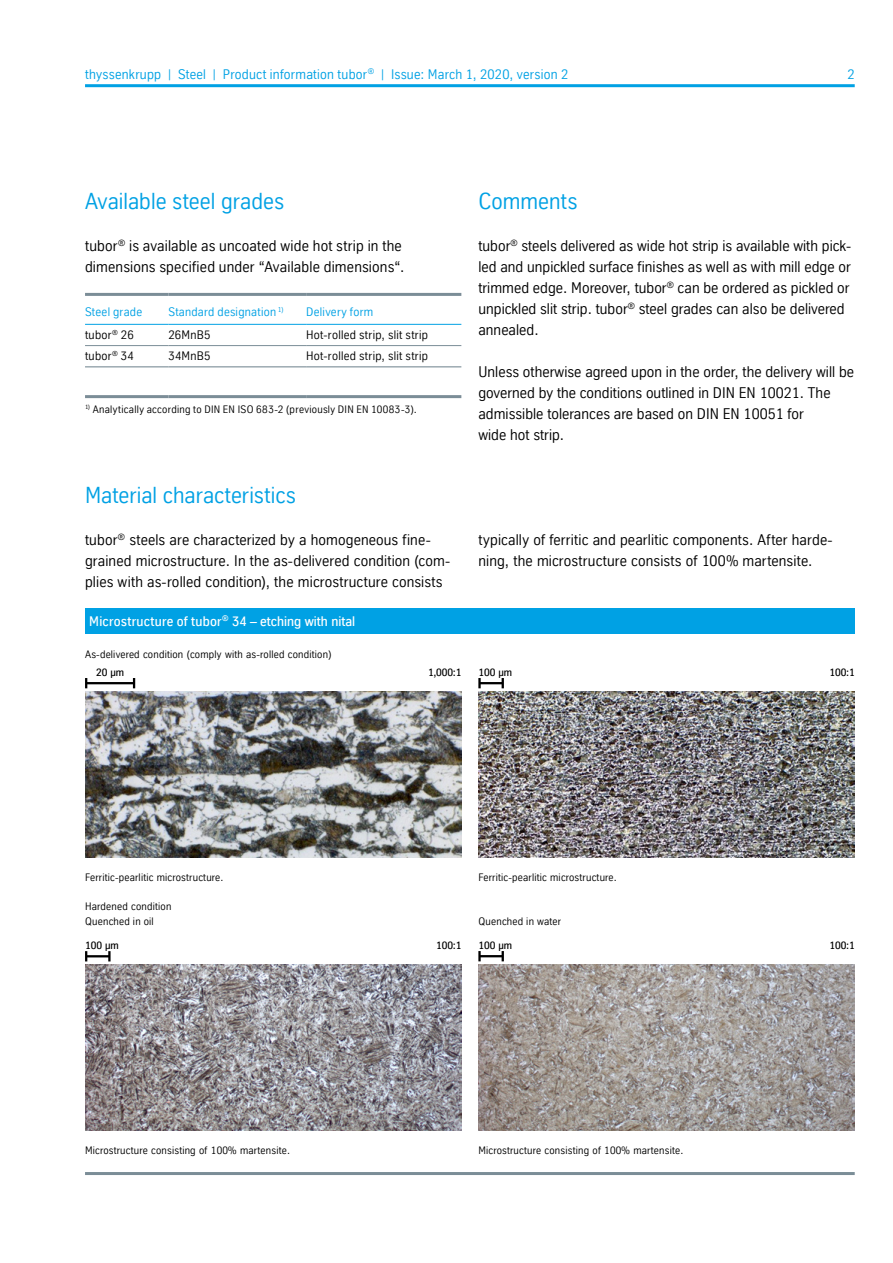
<style>
.page{position:relative;width:893px;height:1263px;background:#fff}
.page>*{position:absolute;margin:0;border:0;box-sizing:border-box;transform-origin:0 0}
.t1{font:22.5px "TK Type";letter-spacing:.005em;color:#00a1e4}
.t2{font:15px/21px "TK Type";letter-spacing:.005em;color:#000}
.t3{font:13.5px "TK Type";letter-spacing:.015em;color:#00a1e4}
.t4{font:500 13.5px "TK Type";letter-spacing:.015em;color:#fff}
.t5{font:12px "TK Type";letter-spacing:.02em;color:#000}
.t6{font:12px "TK Type";letter-spacing:.02em;color:#00a1e4}
.t7{font:10.5px/15px "TK Type";letter-spacing:.02em;color:#000}
.t8{font:500 10.5px "TK Type";color:#000}
</style>
<div class="page">
<svg style="left:85px;top:292px;width:377px;height:55px"></svg>
<hr style="left:85px;top:395px;width:83px;height:3px;background:#7b8d97">
<hr style="left:168px;top:395px;width:138px;height:3px;background:#7b8d97">
<hr style="left:306px;top:395px;width:155px;height:3px;background:#7b8d97">
<hr style="left:85px;top:293px;width:83px;height:3px;background:#7b8d97">
<hr style="left:168px;top:293px;width:138px;height:3px;background:#7b8d97">
<hr style="left:306px;top:293px;width:155px;height:3px;background:#7b8d97">
<hr style="left:85px;top:324px;width:83px;height:1px;background:#00a1e4">
<hr style="left:168px;top:324px;width:138px;height:1px;background:#00a1e4">
<hr style="left:306px;top:324px;width:155px;height:1px;background:#00a1e4">
<hr style="left:85px;top:345px;width:83px;height:1px;background:#7b8d97">
<hr style="left:168px;top:345px;width:138px;height:1px;background:#7b8d97">
<hr style="left:306px;top:345px;width:155px;height:1px;background:#7b8d97">
<hr style="left:85px;top:366px;width:83px;height:1px;background:#7b8d97">
<hr style="left:168px;top:366px;width:138px;height:1px;background:#7b8d97">
<hr style="left:306px;top:366px;width:155px;height:1px;background:#7b8d97">
<div style="left:85px;top:608px;width:770px;height:25px;background:#00a1e4"></div>
<hr style="left:85px;top:1172px;width:770px;height:3px;background:#7b8d97">
<img style="left:85px;top:692px;width:376px;height:165px">
<hr style="left:86px;top:682px;width:48px;height:2px;background:#000">
<svg style="left:85px;top:678px;width:2px;height:10px"></svg>
<svg style="left:133px;top:678px;width:2px;height:10px"></svg>
<img style="left:478px;top:692px;width:377px;height:165px">
<hr style="left:479px;top:682px;width:24px;height:2px;background:#000">
<svg style="left:478px;top:678px;width:3px;height:10px"></svg>
<svg style="left:502px;top:678px;width:2px;height:10px"></svg>
<img style="left:85px;top:965px;width:376px;height:165px">
<img style="left:478px;top:965px;width:377px;height:165px">
<hr style="left:479px;top:955px;width:24px;height:2px;background:#000">
<svg style="left:478px;top:951px;width:3px;height:10px"></svg>
<svg style="left:502px;top:951px;width:2px;height:10px"></svg>
<hr style="left:86px;top:955px;width:23px;height:2px;background:#000">
<svg style="left:85px;top:951px;width:2px;height:10px"></svg>
<svg style="left:108px;top:951px;width:3px;height:10px"></svg>
<hr style="left:85px;top:84px;width:770px;height:3px;background:#00a1e4">
<p class="t3" style="left:85px;top:66px;width:485px">thyssenkrupp | Steel | Product information tubor<sup>®</sup> | Issue: March 1, 2020, version 2</p>
<p class="t3" style="left:847px;top:66px;width:9px">2</p>
<h1 class="t1" style="left:85px;top:188px;width:200px">Available steel grades</h1>
<p class="t2" style="left:85px;top:235px;width:321px">tubor<sup>®</sup> is available as uncoated wide hot strip in the dimensions specified under “Available dimensions“.</p>
<p class="t6" style="left:85px;top:305px;width:59px">Steel grade</p>
<p class="t6" style="left:168px;top:305px;width:117px">Standard designation <sup>1)</sup></p>
<p class="t6" style="left:306px;top:305px;width:69px">Delivery form</p>
<p class="t5" style="left:85px;top:328px;width:50px">tubor<sup>®</sup> 26</p>
<p class="t5" style="left:168px;top:328px;width:44px">26MnB5</p>
<p class="t5" style="left:306px;top:328px;width:123px">Hot-rolled strip, slit strip</p>
<p class="t5" style="left:85px;top:350px;width:50px">tubor<sup>®</sup> 34</p>
<p class="t5" style="left:168px;top:350px;width:44px">34MnB5</p>
<p class="t5" style="left:306px;top:350px;width:123px">Hot-rolled strip, slit strip</p>
<p class="t7" style="left:85px;top:402px;width:333px"><sup>1)</sup> Analytically according to DIN EN ISO 683-2 (previously DIN EN 10083-3).</p>
<h1 class="t1" style="left:85px;top:482px;width:212px">Material characteristics</h1>
<p class="t2" style="left:85px;top:529px;width:367px">tubor<sup>®</sup> steels are characterized by a homogeneous fine&shy;grained microstructure. In the as-delivered condition (com&shy;plies with as-rolled condition), the microstructure consists</p>
<p class="t4" style="left:89px;top:613px;width:267px">Microstructure of tubor<sup>®</sup> 34 – etching with nital</p>
<p class="t7" style="left:85px;top:646px;width:248px">As-delivered condition (comply with as-rolled condition)</p>
<p class="t8" style="left:96px;top:666px;width:30px">20 µm</p>
<p class="t8" style="left:428px;top:666px;width:35px">1,000:1</p>
<h1 class="t1" style="left:478px;top:188px;width:101px">Comments</h1>
<p class="t2" style="left:478px;top:235px;width:374px">tubor<sup>®</sup> steels delivered as wide hot strip is available with pick&shy;led and unpickled surface finishes as well as with mill edge or trimmed edge. Moreover, tubor<sup>®</sup> can be ordered as pickled or unpickled slit strip. tubor<sup>®</sup> steel grades can also be delivered annealed.</p>
<p class="t2" style="left:478px;top:361px;width:377px">Unless otherwise agreed upon in the order, the delivery will be governed by the conditions outlined in DIN EN 10021. The admissible tolerances are based on DIN EN 10051 for<br>wide hot strip.</p>
<p class="t2" style="left:478px;top:529px;width:356px">typically of ferritic and pearlitic components. After harde&shy;ning, the microstructure consists of 100% martensite.</p>
<p class="t8" style="left:478px;top:666px;width:35px">100 µm</p>
<p class="t8" style="left:829px;top:666px;width:27px">100:1</p>
<p class="t7" style="left:85px;top:870px;width:140px">Ferritic-pearlitic microstructure.</p>
<p class="t7" style="left:85px;top:898px;width:88px">Hardened condition<br>Quenched in oil</p>
<p class="t7" style="left:478px;top:870px;width:140px">Ferritic-pearlitic microstructure.</p>
<p class="t7" style="left:478px;top:913px;width:84px">Quenched in water</p>
<p class="t8" style="left:85px;top:939px;width:35px">100 µm</p>
<p class="t8" style="left:436px;top:939px;width:27px">100:1</p>
<p class="t8" style="left:478px;top:939px;width:35px">100 µm</p>
<p class="t8" style="left:829px;top:939px;width:27px">100:1</p>
<p class="t7" style="left:85px;top:1143px;width:207px">Microstructure consisting of 100% martensite.</p>
<p class="t7" style="left:478px;top:1143px;width:207px">Microstructure consisting of 100% martensite.</p>
</div>
